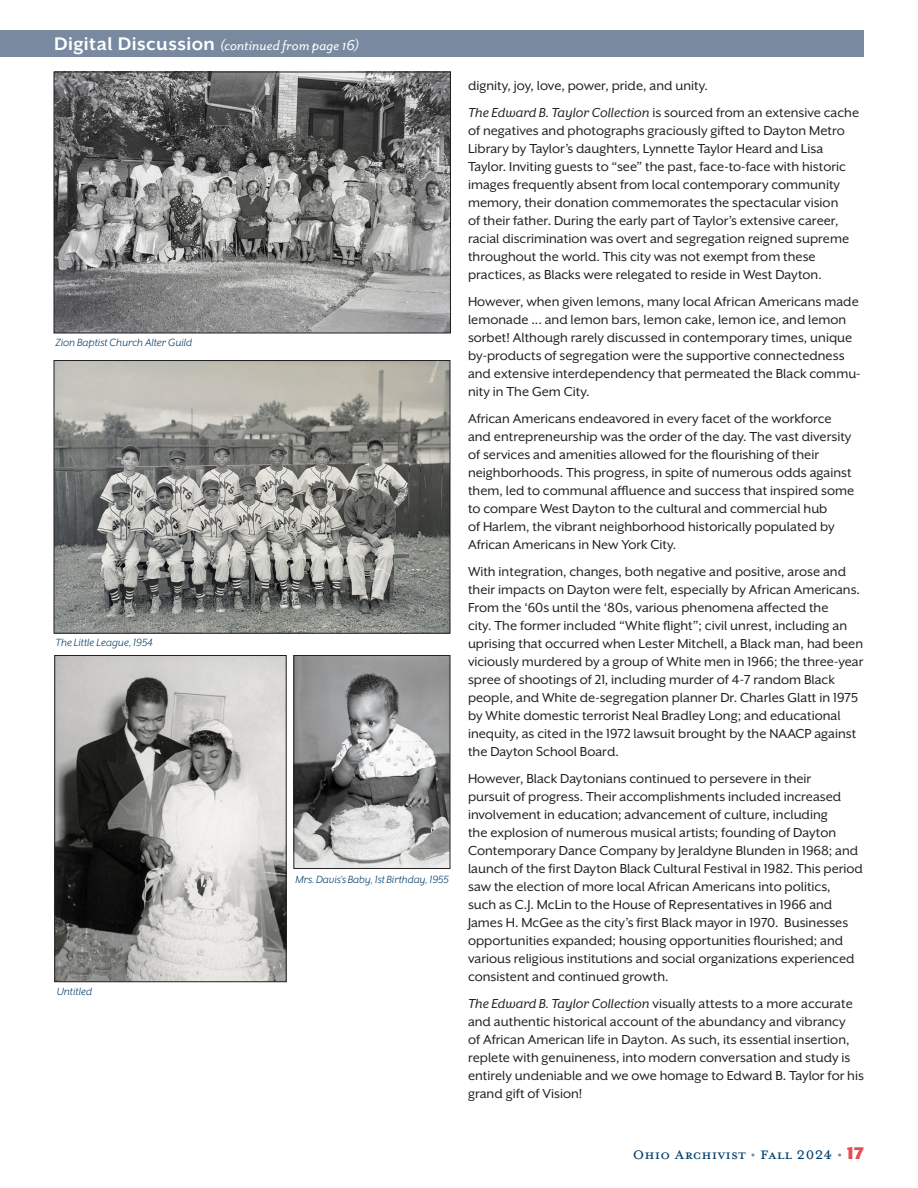
<style>
.page{position:relative;width:918px;height:1188px;background:#fff}
.page>*{position:absolute;margin:0;border:0;box-sizing:border-box;transform-origin:0 0}
.t1{font:19.5px "Mrs Eaves Petite Caps OT";color:#003d6a}
.running_head{font:italic 16.5px "Mr Eaves San OT";color:#fff}
.basic{font:15px/18px "Mr Eaves XL San OT";color:#231f20}
.t2{font:italic 12px "Mr Eaves XL San OT";color:#003d6a}
.s1{font-family:"Mr Eaves XL San OT";font-weight:700;font-style:normal;font-size:21px}
.s2{font-style:italic}
.s3{color:#7989a0}
.s4{font-family:"Mr Eaves XL San OT";font-weight:900;color:#e54d53}
</style>
<div class="page">
<div style="left:0;top:30px;width:864px;height:27px;background:#7989a0"></div>
<img style="left:56px;top:74px;width:393px;height:257px">
<div style="left:54px;top:72px;width:397px;height:261px;border:1px solid #231f20"></div>
<img style="left:56px;top:362px;width:392px;height:270px">
<div style="left:54px;top:360px;width:396px;height:274px;border:1px solid #231f20"></div>
<img style="left:56px;top:657px;width:229px;height:323px">
<div style="left:54px;top:655px;width:233px;height:327px;border:1px solid #231f20"></div>
<img style="left:295px;top:657px;width:153px;height:210px">
<div style="left:293px;top:655px;width:157px;height:214px;border:1px solid #231f20"></div>
<h1 class="running_head" style="left:54px;top:36px;width:307px"><span class="s1">Digital Discussion</span> (continued from page 16)</h1>
<p class="t2" style="left:55px;top:336px;width:138px">Zion Baptist Church Alter Guild</p>
<p class="t2" style="left:55px;top:636px;width:99px">The Little League, 1954</p>
<p class="t2" style="left:57px;top:985px;width:37px">Untitled</p>
<p class="t2" style="left:296px;top:873px;width:155px">Mrs. Davis’s Baby, 1st Birthday, 1955</p>
<p class="basic" style="left:468px;top:77px;width:241px">dignity, joy, love, power, pride, and unity.</p>
<p class="basic" style="left:468px;top:104px;width:393px"><span class="s2">The Edward B. Taylor Collection</span> is sourced from an extensive cache of negatives and photographs graciously gifted to Dayton Metro Library by Taylor’s daughters, Lynnette Taylor Heard and Lisa Taylor. Inviting guests to “see” the past, face-to-face with historic images frequently absent from local contemporary community memory, their donation commemorates the spectacular vision<br>of their father. During the early part of Taylor’s extensive career, racial discrimination was overt and segregation reigned supreme throughout the world. This city was not exempt from these practices, as Blacks were relegated to reside in West Dayton.</p>
<p class="basic" style="left:468px;top:293px;width:394px">However, when given lemons, many local African Americans made lemonade ... and lemon bars, lemon cake, lemon ice, and lemon sorbet! Although rarely discussed in contemporary times, unique by-products of segregation were the supportive connectedness and extensive interdependency that permeated the Black commu&shy;nity in The Gem City.</p>
<p class="basic" style="left:468px;top:410px;width:388px">African Americans endeavored in every facet of the workforce and entrepreneurship was the order of the day. The vast diversity of services and amenities allowed for the flourishing of their neighborhoods. This progress, in spite of numerous odds against them, led to communal affluence and success that inspired some to compare West Dayton to the cultural and commercial hub<br>of Harlem, the vibrant neighborhood historically populated by African Americans in New York City.</p>
<p class="basic" style="left:468px;top:563px;width:397px">With integration, changes, both negative and positive, arose and their impacts on Dayton were felt, especially by African Americans.<br>From the ‘60s until the ‘80s, various phenomena affected the<br>city. The former included “White flight”; civil unrest, including an uprising that occurred when Lester Mitchell, a Black man, had been viciously murdered by a group of White men in 1966; the three-year spree of shootings of 21, including murder of 4-7 random Black people, and White de-segregation planner Dr. Charles Glatt in 1975 by White domestic terrorist Neal Bradley Long; and educational inequity, as cited in the 1972 lawsuit brought by the NAACP against the Dayton School Board.</p>
<p class="basic" style="left:468px;top:770px;width:397px">However, Black Daytonians continued to persevere in their<br>pursuit of progress. Their accomplishments included increased involvement in education; advancement of culture, including<br>the explosion of numerous musical artists; founding of Dayton Contemporary Dance Company by Jeraldyne Blunden in 1968; and launch of the first Dayton Black Cultural Festival in 1982. This period saw the election of more local African Americans into politics,<br>such as C.J. McLin to the House of Representatives in 1966 and James H. McGee as the city’s first Black mayor in 1970. Businesses opportunities expanded; housing opportunities flourished; and various religious institutions and social organizations experienced consistent and continued growth.</p>
<p class="basic" style="left:468px;top:995px;width:397px"><span class="s2">The Edward B. Taylor Collection</span> visually attests to a more accurate and authentic historical account of the abundancy and vibrancy<br>of African American life in Dayton. As such, its essential insertion, replete with genuineness, into modern conversation and study is entirely undeniable and we owe homage to Edward B. Taylor for his grand gift of Vision!</p>
<h1 class="t1" style="left:633px;top:1146px;width:233px">Ohio Archivist <span class="s3">•</span> Fall 2024 <span class="s3">•</span> <span class="s4">17</span></h1>
</div>
